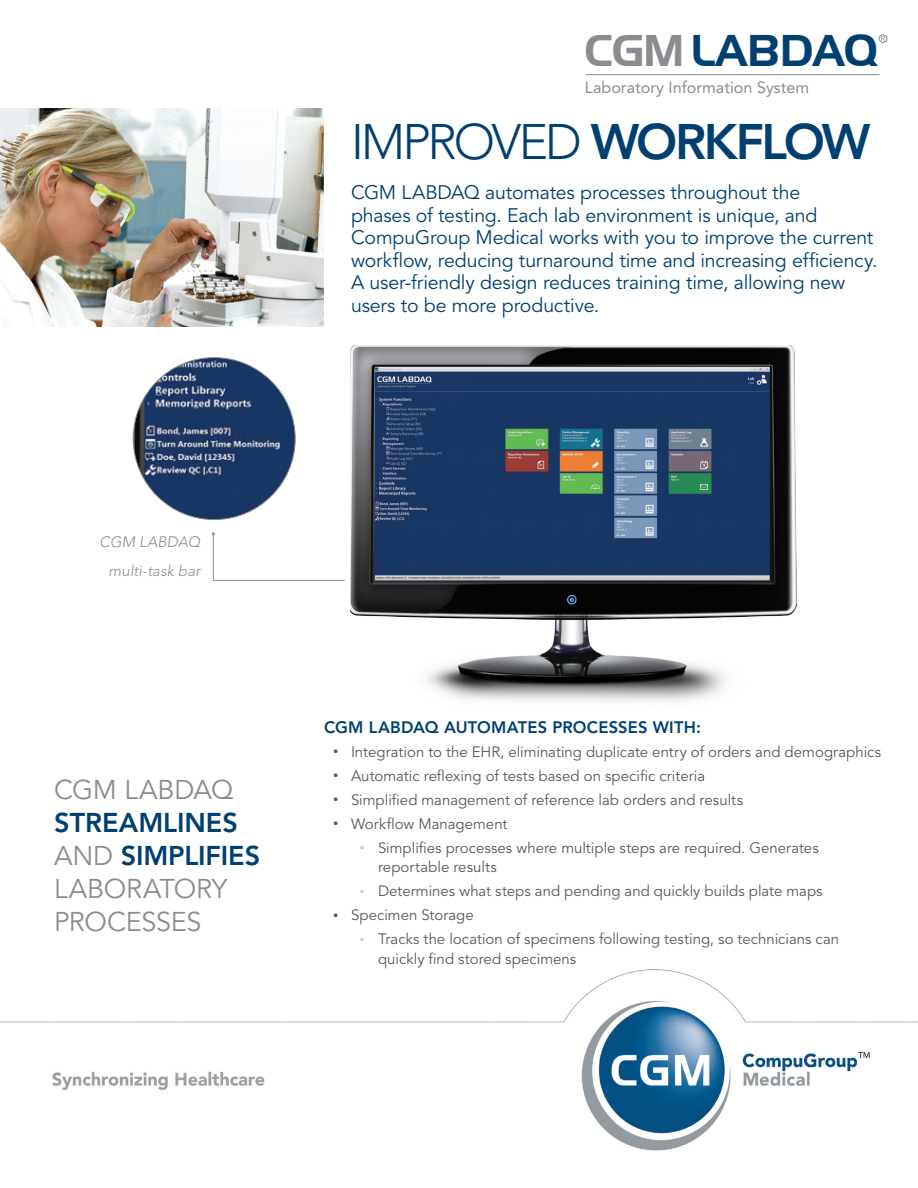
<style>
.page{position:relative;width:918px;height:1188px;background:#fff}
.page>*{position:absolute;margin:0;border:0;box-sizing:border-box;transform-origin:0 0}
.Page_Head{font:300 49.5px "Avenir LT Std";letter-spacing:-.06em;color:#004071}
.t1{font:43.2px "Handel Gothic BT";color:#004071}
.Sidebar_Copy_RIGHT_G{font:27px/33px "Avenir LT Std";letter-spacing:-.01em;color:#8a8c8f}
.Intro_Copy_BLUE{font:19.5px/22.5px "Avenir LT Std";letter-spacing:-.01em;color:#004071}
.Subheads_CAPS__BLUE{font:800 16.5px "Avenir LT Std";letter-spacing:.01em;color:#004071}
.t2{font:16.2px "Avenir LT Std";color:#8a8c8f}
.t3{font:15px/19.5px "Avenir LT Std";color:#57585a}
.Sidebar_Copy_Italic{font:italic 300 15px "Avenir LT Std";color:#8a8c8f}
.s1{color:#8a8c8f}
.s2{font-weight:800}
.s3{font-weight:800;color:#004071}
.s4{font-size:10.5px}
.s5{font-family:"Arial";font-size:10.5px}
</style>
<div class="page">
<img style="left:0;top:970px;width:918px;height:181px">
<hr style="left:586px;top:74px;width:293px;height:1px;background:#8a8c8f">
<div style="left:879px;top:35px;width:8px;height:8px;border:1px solid #8a8c8f;border-radius:50%"></div>
<img style="left:350px;top:346px;width:446px;height:355px">
<img style="left:133px;top:358px;width:162px;height:162px;border-radius:81px">
<img style="left:0;top:108px;width:324px;height:219px">
<svg style="left:212px;top:532px;width:133px;height:49px"></svg>
<h2 class="t1" style="left:585px;top:24px;width:294px"><span class="s1">CGM</span>LABDAQ</h2>
<p class="t2" style="left:585px;top:78px;width:226px">Laboratory Information System</p>
<p class="Page_Head" style="left:351px;top:113px;width:521px">IMPROVED <span class="s2">WORKFLOW</span></p>
<p class="Intro_Copy_BLUE" style="left:351px;top:182px;width:528px">CGM LABDAQ automates processes throughout the<br>phases of testing. Each lab environment is unique, and CompuGroup Medical works with you to improve the current workflow, reducing turnaround time and increasing efficiency.<br>A user-friendly design reduces training time, allowing new users to be more productive.</p>
<p class="Sidebar_Copy_Italic" style="left:100px;top:533px;width:102px">CGM LABDAQ</p>
<p class="Sidebar_Copy_Italic" style="left:109px;top:562px;width:93px">multi-task bar</p>
<p class="Sidebar_Copy_RIGHT_G" style="left:54px;top:774px;width:208px">CGM LABDAQ<br><span class="s3">STREAMLINES<br></span>AND <span class="s3">SIMPLIFIES<br></span>LABORATORY<br>PROCESSES</p>
<p class="Subheads_CAPS__BLUE" style="left:324px;top:717px;width:378px">CGM LABDAQ AUTOMATES PROCESSES WITH:</p>
<p class="t3" style="left:333px;top:742px;width:550px"><span class="s4">•</span> Integration to the EHR, eliminating duplicate entry of orders and demographics</p>
<p class="t3" style="left:333px;top:766px;width:374px"><span class="s4">•</span> Automatic reflexing of tests based on specific criteria</p>
<p class="t3" style="left:333px;top:790px;width:412px"><span class="s4">•</span> Simplified management of reference lab orders and results</p>
<p class="t3" style="left:333px;top:814px;width:176px"><span class="s4">•</span> Workflow Management</p>
<p class="t3" style="left:378px;top:838px;width:442px;text-indent:-18px"><span class="s5">◦</span> Simplifies processes where multiple steps are required. Generates reportable results</p>
<p class="t3" style="left:360px;top:882px;width:464px"><span class="s5">◦</span> Determines what steps and pending and quickly builds plate maps</p>
<p class="t3" style="left:333px;top:906px;width:142px"><span class="s4">•</span> Specimen Storage</p>
<p class="t3" style="left:378px;top:930px;width:463px;text-indent:-18px"><span class="s5">◦</span> Tracks the location of specimens following testing, so technicians can quickly find stored specimens</p>
</div>
